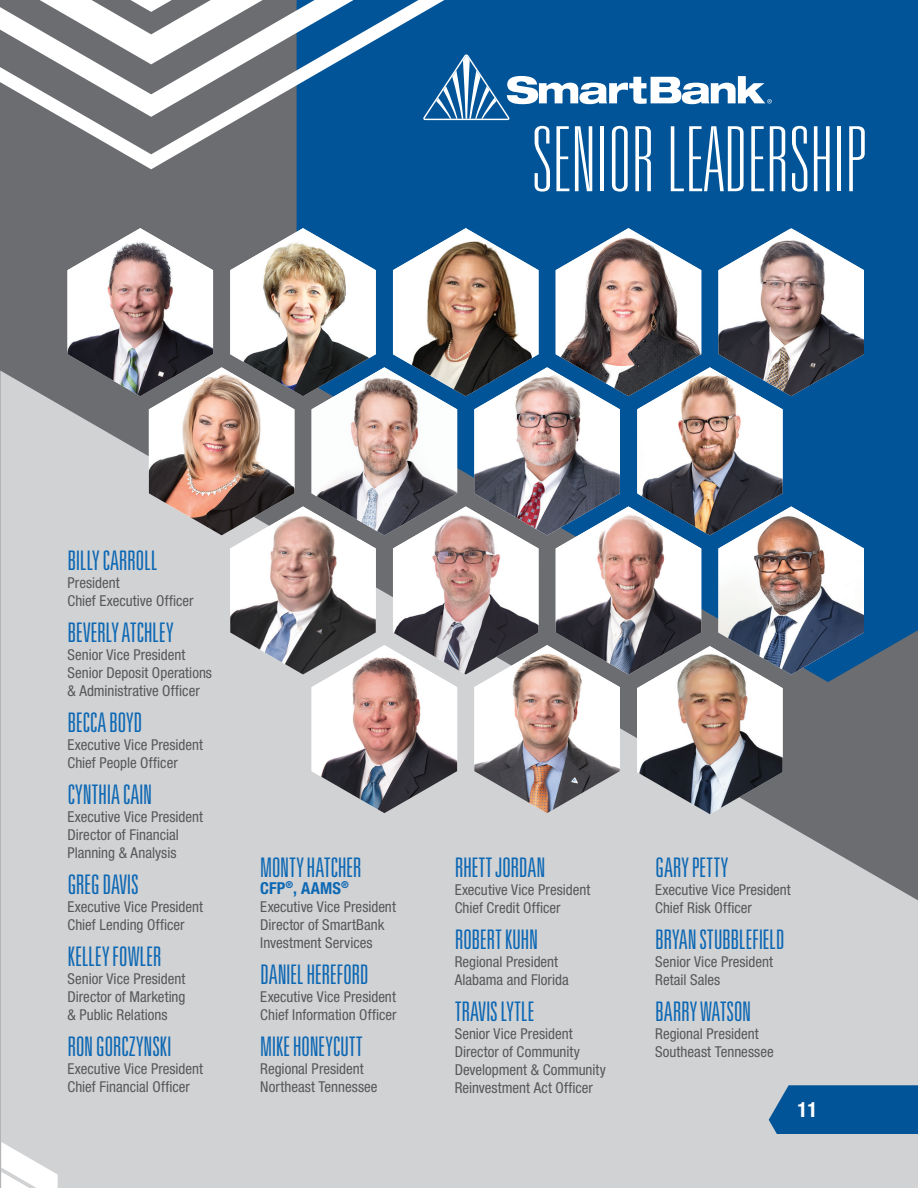
<style>
.page{position:relative;width:918px;height:1188px;background:#6c6d70}
.page>*{position:absolute;margin:0;border:0;box-sizing:border-box;transform-origin:0 0}
.t1{font:100 ultra-condensed 90px "Univers";letter-spacing:.02em;color:#fff}
.t2{font:300 ultra-condensed 27px "Univers";letter-spacing:-.015em;color:#0d68b4}
.t3{font:700 condensed 21px "Helvetica Neue LT Std";color:#fff}
.t4{font:700 condensed 16.5px "Helvetica Neue LT Std";letter-spacing:.005em;color:#0d68b4}
.t5{font:condensed 15px/18px "Helvetica Neue LT Std";color:#57585a}
</style>
<div class="page">
<div style="left:0;top:371px;width:918px;height:817px;background:#d1d2d4"></div>
<svg style="left:1px;top:1142px;width:57px;height:46px;background:#ececed"></svg>
<div style="left:297px;top:0;width:621px;height:682px;background:#015498"></div>
<svg style="left:769px;top:1085px;width:149px;height:49px;background:#0d5b9b"></svg>
<svg style="left:0;top:0;width:444px;height:169px"></svg>
<svg style="left:423px;top:54px;width:349px;height:66px;background:#3979ae"></svg>
<img style="left:67px;top:228px;width:797px;height:586px">
<img style="left:718px;top:230px;width:146px;height:166px">
<h1 class="t1" style="left:533px;top:114px;width:335px">SENIOR LEADERSHIP</h1>
<h2 class="t2" style="left:68px;top:546px;width:92px">BILLY CARROLL</h2>
<p class="t5" style="left:68px;top:574px;width:128px">President<br>Chief Executive Officer</p>
<h2 class="t2" style="left:68px;top:618px;width:108px">BEVERLY ATCHLEY</h2>
<p class="t5" style="left:68px;top:646px;width:146px">Senior Vice President<br>Senior Deposit Operations &amp; Administrative Officer</p>
<h2 class="t2" style="left:68px;top:708px;width:77px">BECCA BOYD</h2>
<p class="t5" style="left:68px;top:736px;width:137px">Executive Vice President<br>Chief People Officer</p>
<h2 class="t2" style="left:68px;top:780px;width:86px">CYNTHIA CAIN</h2>
<p class="t5" style="left:68px;top:808px;width:137px">Executive Vice President<br>Director of Financial<br>Planning &amp; Analysis</p>
<h2 class="t2" style="left:68px;top:870px;width:73px">GREG DAVIS</h2>
<p class="t5" style="left:68px;top:898px;width:137px">Executive Vice President<br>Chief Lending Officer</p>
<h2 class="t2" style="left:68px;top:942px;width:96px">KELLEY FOWLER</h2>
<p class="t5" style="left:68px;top:970px;width:119px;text-align:justify">Senior Vice President Director of Marketing &amp; Public Relations</p>
<h2 class="t2" style="left:68px;top:1032px;width:106px">RON GORCZYNSKI</h2>
<p class="t5" style="left:68px;top:1060px;width:137px">Executive Vice President<br>Chief Financial Officer</p>
<h2 class="t2" style="left:260px;top:853px;width:103px">MONTY HATCHER</h2>
<p class="t4" style="left:260px;top:878px;width:90px">CFP<sup>®</sup>, AAMS<sup>®</sup></p>
<p class="t5" style="left:260px;top:897px;width:137px">Executive Vice President<br>Director of SmartBank<br>Investment Services</p>
<h2 class="t2" style="left:260px;top:960px;width:110px">DANIEL HEREFORD</h2>
<p class="t5" style="left:260px;top:987px;width:138px">Executive Vice President<br>Chief Information Officer</p>
<h2 class="t2" style="left:260px;top:1032px;width:104px">MIKE HONEYCUTT</h2>
<p class="t5" style="left:260px;top:1059px;width:119px">Regional President<br>Northeast Tennessee</p>
<h2 class="t2" style="left:455px;top:853px;width:92px">RHETT JORDAN</h2>
<p class="t5" style="left:455px;top:881px;width:137px">Executive Vice President<br>Chief Credit Officer</p>
<h2 class="t2" style="left:455px;top:925px;width:85px">ROBERT KUHN</h2>
<p class="t5" style="left:455px;top:953px;width:116px">Regional President<br>Alabama and Florida</p>
<h2 class="t2" style="left:455px;top:997px;width:81px">TRAVIS LYTLE</h2>
<p class="t5" style="left:455px;top:1025px;width:153px">Senior Vice President<br>Director of Community<br>Development &amp; Community<br>Reinvestment Act Officer</p>
<h2 class="t2" style="left:655px;top:853px;width:75px">GARY PETTY</h2>
<p class="t5" style="left:655px;top:881px;width:137px">Executive Vice President<br>Chief Risk Officer</p>
<h2 class="t2" style="left:655px;top:925px;width:131px">BRYAN STUBBLEFIELD</h2>
<p class="t5" style="left:655px;top:953px;width:119px">Senior Vice President<br>Retail Sales</p>
<h2 class="t2" style="left:655px;top:997px;width:98px">BARRY WATSON</h2>
<p class="t5" style="left:655px;top:1025px;width:120px">Regional President<br>Southeast Tennessee</p>
<h3 class="t3" style="left:797px;top:1097px;width:22px">11</h3>
</div>
